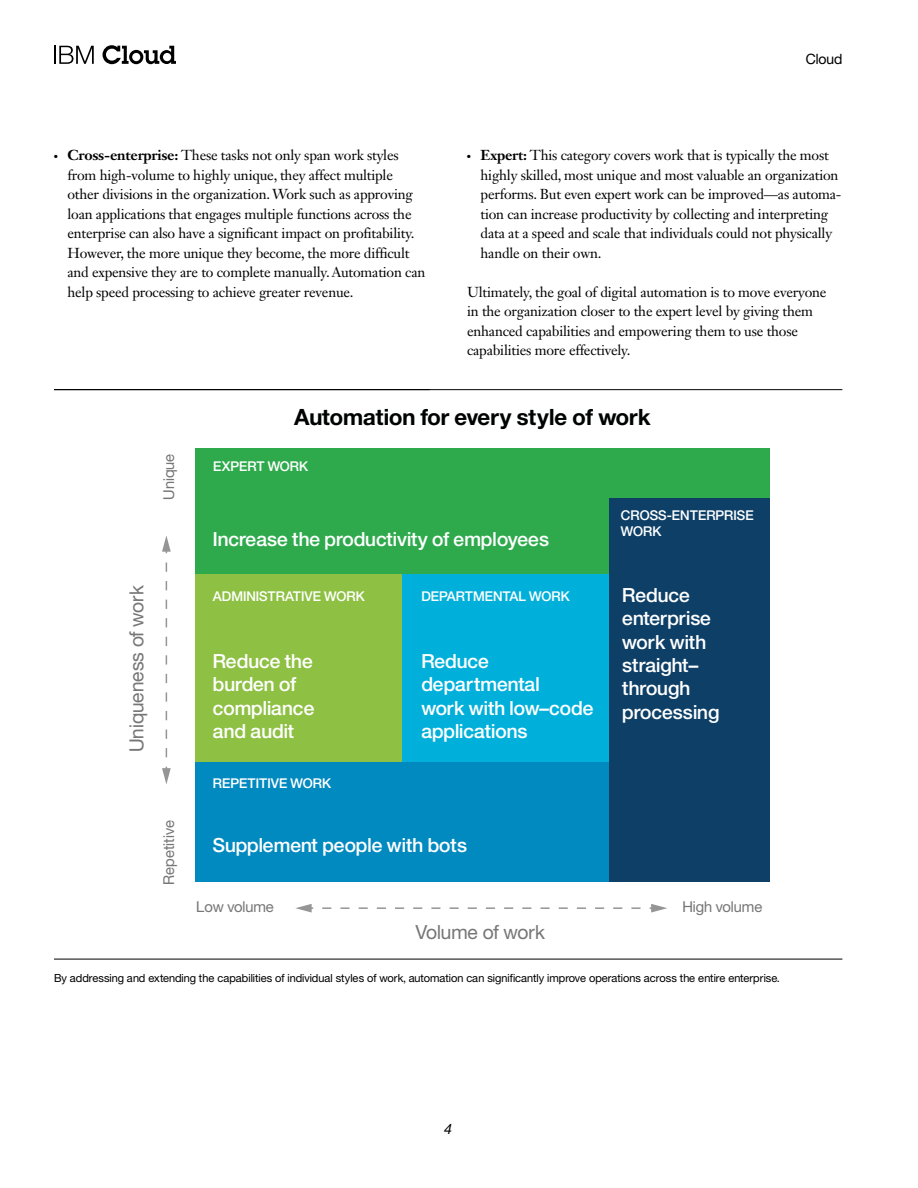
<style>
.page{position:relative;width:918px;height:1188px;background:#fff}
.page>*{position:absolute;margin:0;border:0;box-sizing:border-box;transform-origin:0 0}
.t1{font:700 22.5px "Helv Neuefor IBM";color:#010202}
.t2{font:500 19.5px/23.4px "Helv Neuefor IBM";color:#fff}
.t3{font:19.5px "Helv Neuefor IBM";color:#777677}
.t4{font:15px "Helv Neuefor IBM";color:#777677}
.t5{font:14.25px/19.5px "Janson Text LT Std";letter-spacing:-.015em;color:#000}
.t6{font:14.25px "Helv Neue Romanfor IBM";color:#000}
.t7{font:14.25px "Helv Neue Roman Italicfor IBM";color:#000}
.t8{font:500 13.5px/16.2px "Helv Neuefor IBM";color:#fff}
.t9{font:11.25px "Helv Neue Romanfor IBM";color:#000}
.s1{font-weight:700}
</style>
<div class="page">
<svg style="left:54px;top:46px;width:40px;height:18px"></svg>
<svg style="left:103px;top:45px;width:73px;height:19px"></svg>
<hr style="left:54px;top:389px;width:788px;height:1px;background:#000">
<div style="left:195px;top:571px;width:210px;height:191px;background:#8ec043"></div>
<div style="left:195px;top:762px;width:421px;height:120px;background:#008ac0"></div>
<div style="left:402px;top:571px;width:210px;height:191px;background:#00b0da"></div>
<div style="left:195px;top:448px;width:574px;height:126px;background:#2eaa4d"></div>
<div style="left:609px;top:498px;width:160px;height:384px;background:#0d3f67"></div>
<svg style="left:162px;top:767px;width:9px;height:17px"></svg>
<svg style="left:162px;top:536px;width:9px;height:221px"></svg>
<svg style="left:295px;top:904px;width:18px;height:9px"></svg>
<svg style="left:322px;top:904px;width:345px;height:9px"></svg>
<hr style="left:54px;top:959px;width:788px;height:1px;background:#000">
<p class="t6" style="left:806px;top:50px;width:38px">Cloud</p>
<p class="t5" style="left:68px;top:145px;width:359px;text-indent:-14px">●● <span class="s1">Cross-enterprise:</span> These tasks not only span work styles from high-volume to highly unique, they affect multiple other divisions in the organization. Work such as approving loan applications that engages multiple functions across the enterprise can also have a significant impact on profitability.<br>However, the more unique they become, the more difficult and expensive they are to complete manually. Automation can help speed processing to achieve greater revenue.</p>
<p class="t5" style="left:481px;top:145px;width:362px;text-indent:-14px">●● <span class="s1">Expert:</span> This category covers work that is typically the most highly skilled, most unique and most valuable an organization performs. But even expert work can be improved—as automa&shy;tion can increase productivity by collecting and interpreting data at a speed and scale that individuals could not physically handle on their own.</p>
<p class="t5" style="left:467px;top:282px;width:361px">Ultimately, the goal of digital automation is to move everyone in the organization closer to the expert level by giving them enhanced capabilities and empowering them to use those capabilities more effectively.</p>
<p class="t4" style="left:160px;top:500px;width:48px;rotate:-90deg">Unique</p>
<h2 class="t3" style="left:125px;top:752px;width:169px;rotate:-90deg">Uniqueness of work</h2>
<p class="t4" style="left:160px;top:885px;width:66px;rotate:-90deg">Repetitive</p>
<h1 class="t1" style="left:294px;top:403px;width:358px">Automation for every style of work</h1>
<p class="t8" style="left:213px;top:458px;width:97px">EXPERT WORK</p>
<h2 class="t2" style="left:213px;top:528px;width:338px">Increase the productivity of employees</h2>
<p class="t8" style="left:213px;top:587px;width:153px">ADMINISTRATIVE WORK</p>
<p class="t8" style="left:421px;top:588px;width:150px">DEPARTMENTAL WORK</p>
<h2 class="t2" style="left:213px;top:649px;width:103px">Reduce the burden of compliance and audit</h2>
<h2 class="t2" style="left:421px;top:649px;width:174px">Reduce departmental<br>work with low–code applications</h2>
<p class="t8" style="left:213px;top:775px;width:120px">REPETITIVE WORK</p>
<h2 class="t2" style="left:213px;top:834px;width:256px">Supplement people with bots</h2>
<p class="t8" style="left:621px;top:506px;width:134px">CROSS-ENTERPRISE<br>WORK</p>
<h2 class="t2" style="left:622px;top:583px;width:99px">Reduce enterprise work with straight– through processing</h2>
<p class="t4" style="left:196px;top:897px;width:79px">Low volume</p>
<p class="t4" style="left:682px;top:898px;width:82px">High volume</p>
<h2 class="t3" style="left:415px;top:920px;width:131px">Volume of work</h2>
<p class="t9" style="left:54px;top:971px;width:727px">By addressing and extending the capabilities of individual styles of work, automation can significantly improve operations across the entire enterprise.</p>
<p class="t7" style="left:444px;top:1120px;width:9px">4</p>
</div>
